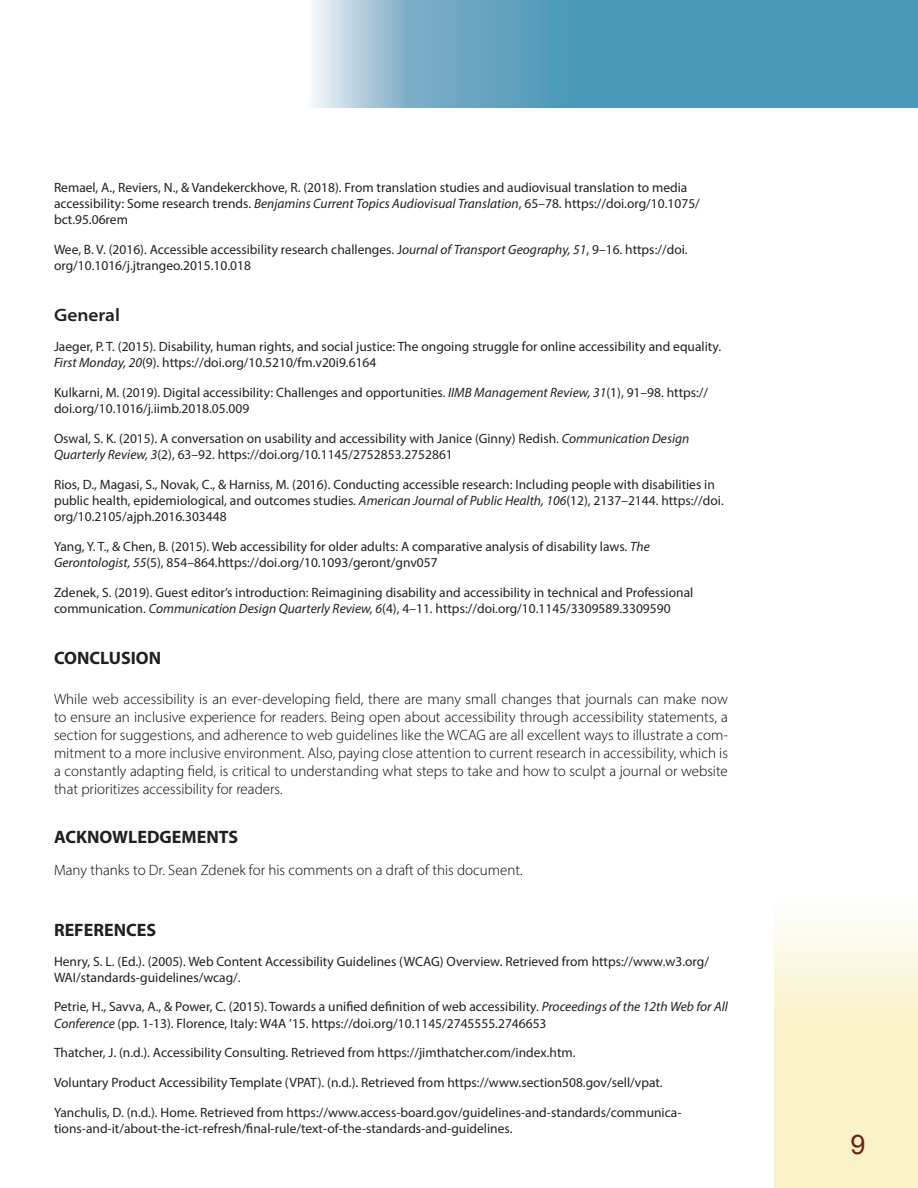
<style>
.page{position:relative;width:918px;height:1188px;background:#fff}
.page>*{position:absolute;margin:0;border:0;box-sizing:border-box;transform-origin:0 0}
.t1{font:27px "Arial";color:#6d1f18}
.Head_1{font:18px "Myriad Variable Concept";letter-spacing:.22em;color:#231f20}
.Head_1-2{font:18px "Myriad Variable Concept";letter-spacing:.245em;color:#231f20}
.Head_2{font:18px "Myriad Variable Concept";letter-spacing:.23em;color:#231f20}
.Body_Text{font:15px/18px "Myriad Variable Concept";letter-spacing:.13em;color:#040503}
.Body_Text-2{font:15px "Myriad Variable Concept";letter-spacing:.155em;color:#040503}
.Reference{font:13.5px/16.2px "Myriad Variable Concept";letter-spacing:.155em;color:#231f20}
.Reference-2{font:13.5px/16.2px "Myriad Variable Concept";letter-spacing:.175em;color:#231f20}
.s1{font-style:italic}
</style>
<div class="page">
<svg style="left:312px;top:0;width:606px;height:108px;background:#62a4c0"></svg>
<svg style="left:775px;top:919px;width:143px;height:269px;background:#f9f3d0"></svg>
<p class="Reference" style="left:54px;top:179px;width:647px">Remael, A., Reviers, N., &amp; Vandekerckhove, R. (2018). From translation studies and audiovisual translation to media accessibility: Some research trends. <span class="s1">Benjamins Current Topics Audiovisual Translation</span>, 65–78. https://doi.org/10.1075/ bct.95.06rem</p>
<p class="Reference" style="left:54px;top:241px;width:635px">Wee, B. V. (2016). Accessible accessibility research challenges. J<span class="s1">ournal of Transport Geography, 51</span>, 9–16. https://doi. org/10.1016/j.jtrangeo.2015.10.018</p>
<p class="Head_2" style="left:54px;top:305px;width:66px">General</p>
<p class="Reference" style="left:54px;top:338px;width:668px">Jaeger, P. T. (2015). Disability, human rights, and social justice: The ongoing struggle for online accessibility and equality.<br><span class="s1">First Monday, 20</span>(9). https://doi.org/10.5210/fm.v20i9.6164</p>
<p class="Reference" style="left:54px;top:384px;width:655px">Kulkarni, M. (2019). Digital accessibility: Challenges and opportunities. <span class="s1">IIMB Management Review, 31</span>(1), 91–98. https:// doi.org/10.1016/j.iimb.2018.05.009</p>
<p class="Reference" style="left:54px;top:430px;width:635px">O swal, S. K. (2015). A conversation on usability and accessibility with Janice (Ginny) Redish. <span class="s1">Communication Design<br>Quarterly Review, 3</span>(2), 63–92. https://doi.org/10.1145/2752853.2752861</p>
<p class="Reference" style="left:54px;top:476px;width:671px">Rios, D., Magasi, S., Novak, C., &amp; Harniss, M. (2016). Conducting accessible research: Including people with disabilities in public health, epidemiological, and outcomes studies. <span class="s1">American Journal of Public Health, 106</span>(12), 2137–2144. https://doi. org/10.2105/ajph.2016.303448</p>
<p class="Reference" style="left:54px;top:538px;width:595px">Yang, Y. T., &amp; Chen, B. (2015). Web accessibility for older adults: A comparative analysis of disability laws. <span class="s1">The<br>Gerontologist, 55</span>(5), 854–864.https://doi.org/10.1093/geront/gnv057</p>
<p class="Reference" style="left:54px;top:584px;width:640px">Zdenek, S. (2019). Guest editor’s introduction: Reimagining disability and accessibility in technical and Professional communication. <span class="s1">Communication Design Quarterly Review, 6</span>(4), 4–11. https://doi.org/10.1145/3309589.3309590</p>
<p class="Head_1" style="left:54px;top:647px;width:104px">CONCLUSION</p>
<p class="Body_Text" style="left:54px;top:690px;width:675px">While web accessibility is an ever-developing field, there are many small changes that journals can make now to ensure an inclusive experience for readers. Being open about accessibility through accessibility statements, a section for suggestions, and adherence to web guidelines like the WCAG are all excellent ways to illustrate a com&shy;mitment to a more inclusive environment. Also, paying close attention to current research in accessibility, which is a constantly adapting field, is critical to understanding what steps to take and how to sculpt a journal or website that prioritizes accessibility for readers.</p>
<p class="Head_1-2" style="left:54px;top:827px;width:182px">ACKNOWLEDGEMENTS</p>
<p class="Body_Text-2" style="left:54px;top:861px;width:470px">Many thanks to Dr. Sean Zdenek for his comments on a draft of this document.</p>
<p class="Head_1" style="left:54px;top:919px;width:100px">REFERENCES</p>
<p class="Reference-2" style="left:54px;top:953px;width:656px">Henry, S. L. (Ed.). (2005). Web Content Accessibility Guidelines (WCAG) O verview. Retrieved from https://www.w3.org/<br>WAI/standards-guidelines/wcag/.</p>
<p class="Reference" style="left:54px;top:999px;width:674px">Petrie, H., Savva, A., &amp; Power, C. (2015). Towards a unified definition of web accessibility. <span class="s1">Proceedings of the 12th Web for All<br>Conference</span> (pp. 1-13). Florence, Italy: W4A ’15. https://doi.org/10.1145/2745555.2746653</p>
<p class="Reference" style="left:54px;top:1045px;width:523px">Thatcher, J. (n.d.). Accessibility Consulting. Retrieved from https://jimthatcher.com/index.htm.</p>
<p class="Reference" style="left:54px;top:1074px;width:610px">Voluntary Product Accessibility Template (VPAT). (n.d.). Retrieved from https://www.section508.gov/sell/vpat.</p>
<p class="Reference" style="left:54px;top:1104px;width:629px">Yanchulis, D. (n.d.). Home. Retrieved from https://www.access-board.gov/guidelines-and-standards/communica&shy;tions-and-it/about-the-ict-refresh/final-rule/text-of-the-standards-and-guidelines.</p>
<p class="t1" style="left:850px;top:1127px;width:17px">9</p>
</div>
